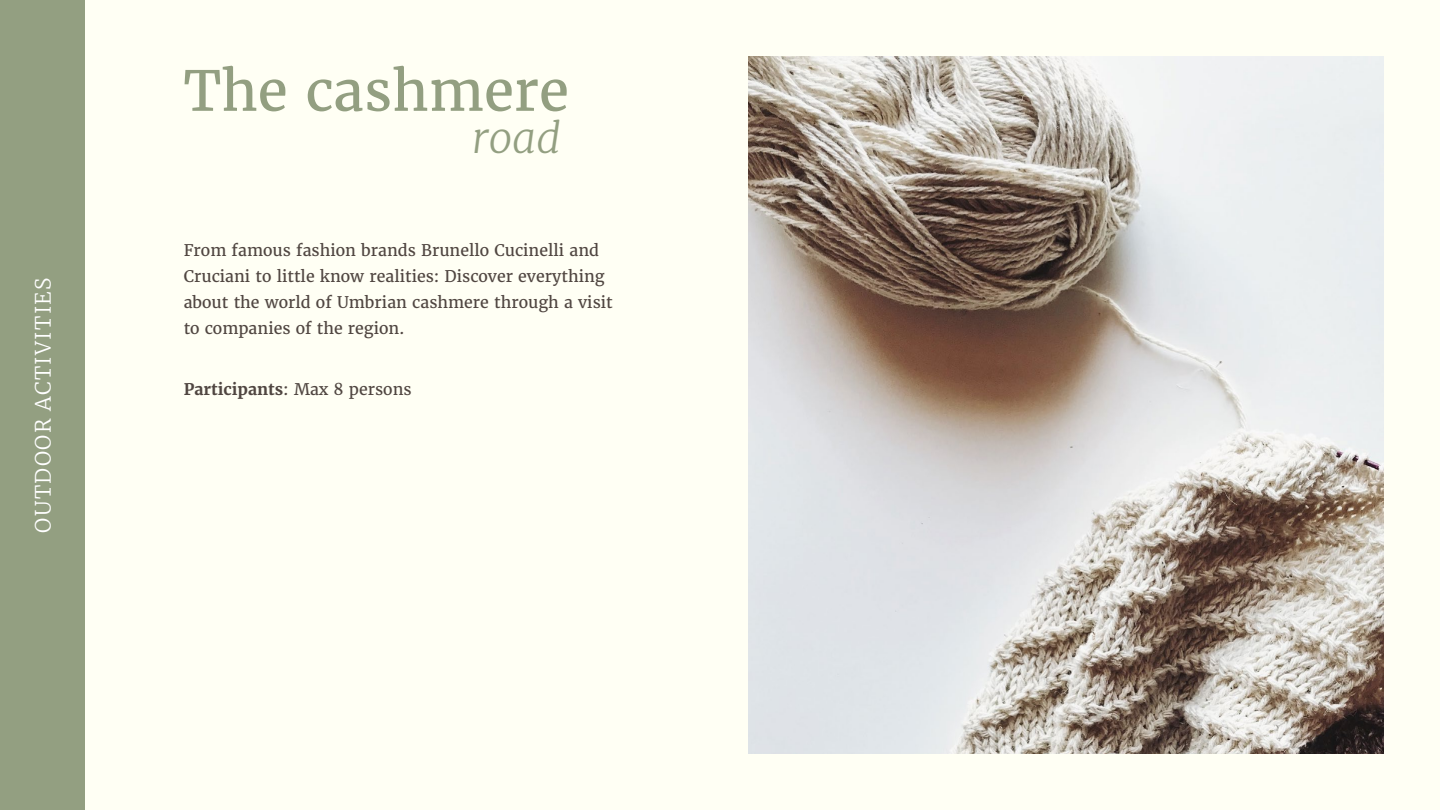
<style>
.page{position:relative;width:1440px;height:810px;background:#fffff4}
.page>*{position:absolute;margin:0;border:0;box-sizing:border-box;transform-origin:0 0}
.t1{font:55px "Merriweather";color:#939f81}
.t2{font:italic 300 42px "Merriweather";color:#939f81}
.t3{font:300 21px "Merriweather";letter-spacing:.065em;color:#fff}
.t4{font:16px/26px "Merriweather";color:#504641}
.t5{font:700 16px "Merriweather";color:#504641}
.s1{font-weight:400}
</style>
<div class="page">
<div style="left:0;top:0;width:84px;height:810px;background:#939f81"></div>
<img style="left:748px;top:57px;width:635px;height:696px">
<h3 class="t3" style="left:29px;top:533px;width:257px;rotate:-90deg">OUTDOOR ACTIVITIES</h3>
<h1 class="t1" style="left:184px;top:57px;width:387px">The cashmere</h1>
<h2 class="t2" style="left:472px;top:110px;width:90px">road</h2>
<p class="t4" style="left:184px;top:238px;width:431px">From famous fashion brands Brunello Cucinelli and Cruciani to little know realities: Discover everything about the world of Umbrian cashmere through a visit to companies of the region.</p>
<p class="t5" style="left:184px;top:379px;width:229px">Participants<span class="s1">: Max 8 persons</span></p>
</div>
